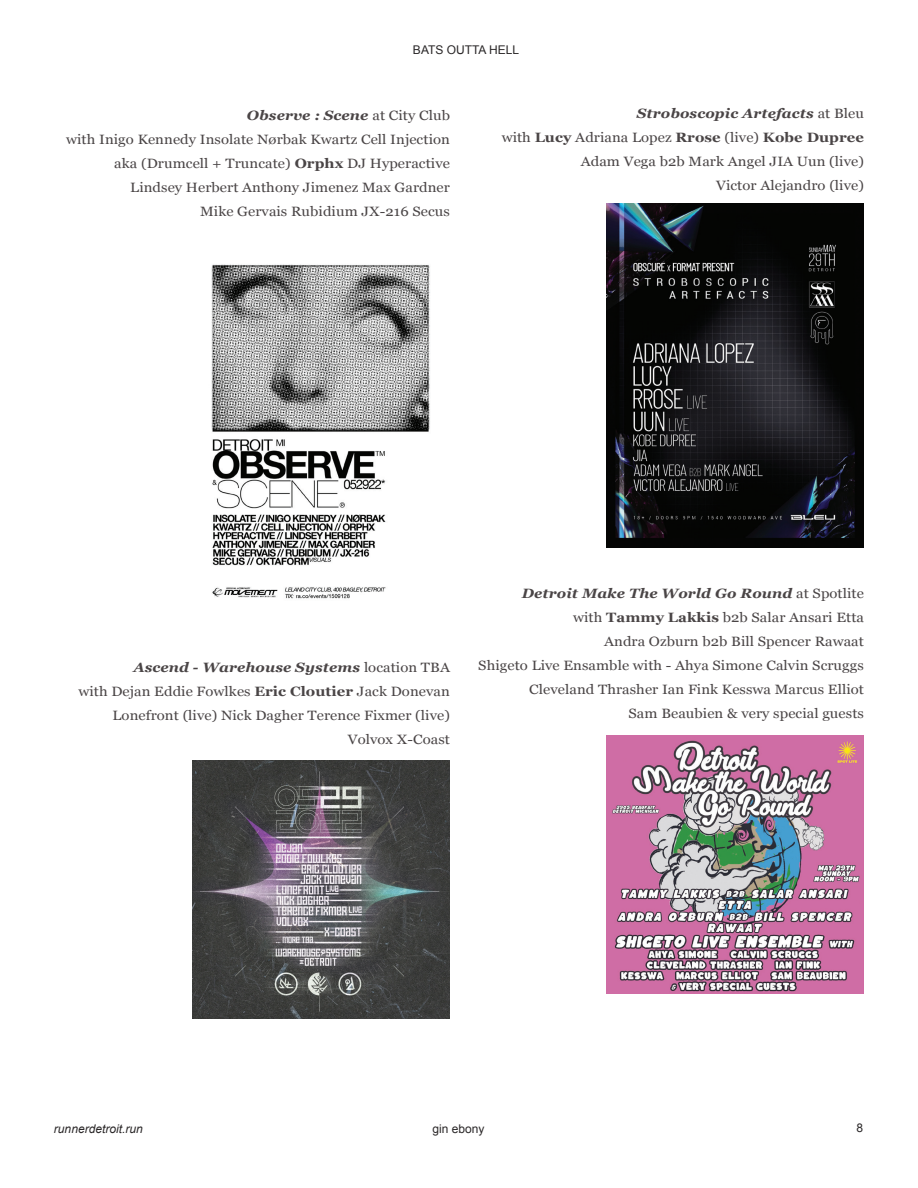
<style>
.page{position:relative;width:918px;height:1188px;background:#fff}
.page>*{position:absolute;margin:0;border:0;box-sizing:border-box;transform-origin:0 0}
.t1{font:13.5px/24px "Georgia";letter-spacing:.005em;color:#4a4546;text-align:right;scale:1.1 1}
.t2{font:12px "Arial";color:#2a2728}
.t3{font:italic 12px "Arial";color:#2a2728}
.s1{font-weight:700;font-style:italic}
.s2{font-weight:700}
</style>
<div class="page">
<img style="left:192px;top:761px;width:258px;height:258px">
<img style="left:606px;top:203px;width:258px;height:344px">
<img style="left:606px;top:736px;width:258px;height:257px">
<img style="left:211px;top:264px;width:219px;height:335px">
<p class="t2" style="left:413px;top:42px;width:108px">BATS OUTTA HELL</p>
<p class="t1" style="left:66px;top:103px;width:350px"><span class="s1">Observe : Scene</span> at City Club<br>with Inigo Kennedy Insolate Nørbak Kwartz Cell Injection aka (Drumcell + Truncate) <span class="s2">Orphx</span> DJ Hyperactive Lindsey Herbert Anthony Jimenez Max Gardner<br>Mike Gervais Rubidium JX-216 Secus</p>
<p class="t1" style="left:502px;top:101px;width:331px"><span class="s1">Stroboscopic Artefacts</span> at Bleu<br>with <span class="s2">Lucy</span> Adriana Lopez <span class="s2">Rrose</span> (live) <span class="s2">Kobe Dupree </span>Adam Vega b2b Mark Angel JIA Uun (live)<br>Victor Alejandro (live)</p>
<p class="t1" style="left:78px;top:655px;width:339px"><span class="s1">Ascend - Warehouse Systems</span> location TBA<br>with Dejan Eddie Fowlkes <span class="s2">Eric Cloutier</span> Jack Donevan Lonefront (live) Nick Dagher Terence Fixmer (live)<br>Volvox X-Coast</p>
<p class="t1" style="left:478px;top:581px;width:352px"><span class="s1">Detroit Make The World Go Round</span> at Spotlite<br>with <span class="s2">Tammy Lakkis</span> b2b Salar Ansari Etta<br>Andra Ozburn b2b Bill Spencer Rawaat<br>Shigeto Live Ensamble with - Ahya Simone Calvin Scruggs Cleveland Thrasher Ian Fink Kesswa Marcus Elliot<br>Sam Beaubien &amp; very special guests</p>
<p class="t3" style="left:54px;top:1121px;width:90px">runnerdetroit.run</p>
<p class="t2" style="left:432px;top:1121px;width:54px">gin ebony</p>
<p class="t2" style="left:856px;top:1120px;width:8px">8</p>
</div>
